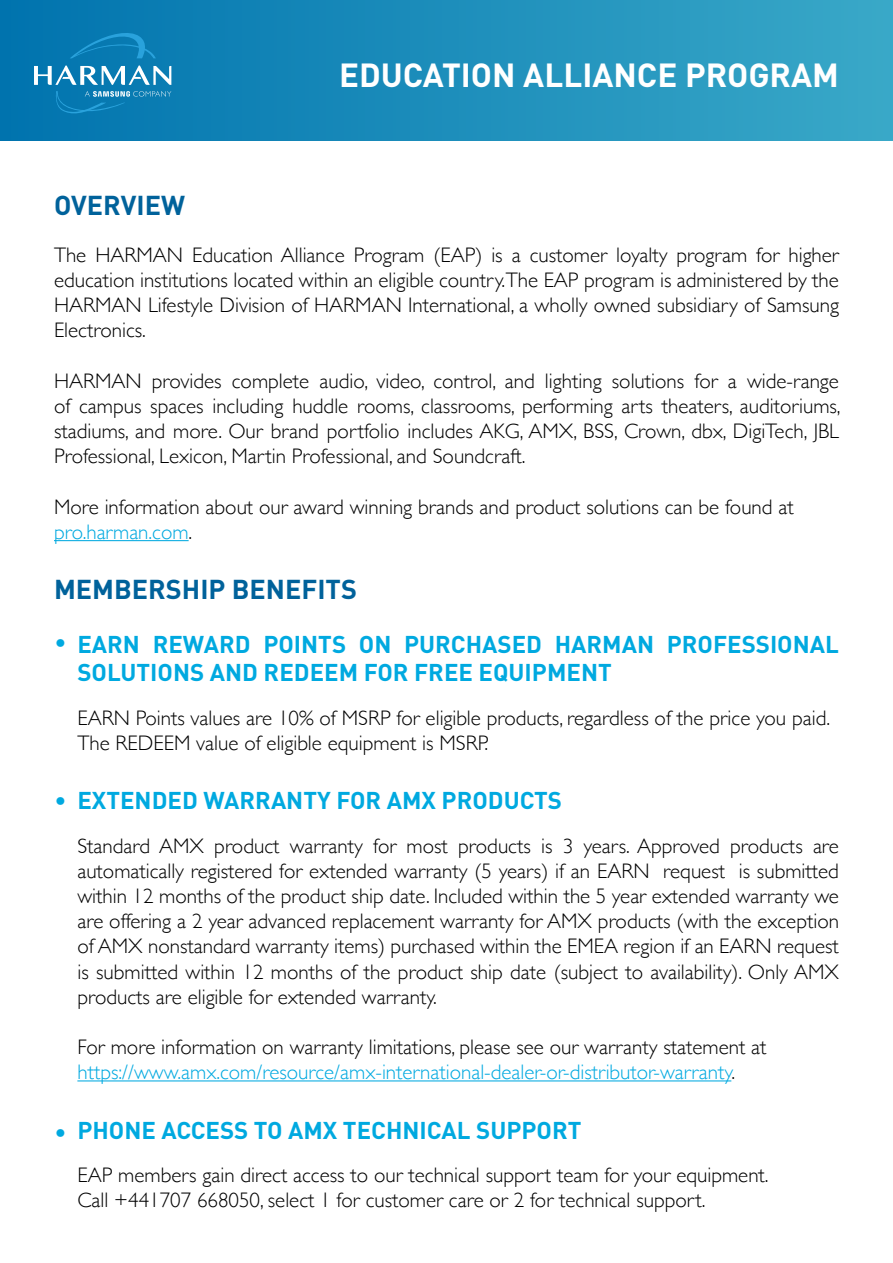
<style>
.page{position:relative;width:893px;height:1263px;background:#fff}
.page>*{position:absolute;margin:0;border:0;box-sizing:border-box;transform-origin:0 0}
.t1{font:700 33px "DIN Pro";color:#fff}
.t2{font:700 27px "DIN Pro";color:#00629b}
.t3{font:700 24px/28.8px "DIN Pro";color:#00a9e0}
.t4{font:24px "DIN Pro";color:#00a9e0}
.t5{font:300 21px/25.2px "Gill Sans";color:#000;text-align:justify}
.t6{font:300 21px/25.2px "Gill Sans";color:#00a9e0}
.s1{color:#00a9e0}
.s2{font-weight:400}
.s3{color:#000}
</style>
<div class="page">
<div style="left:0;top:0;width:893px;height:140px;background:linear-gradient(to right,#0073ae,#3aa9c8)"></div>
<hr style="left:54px;top:540px;width:135px;height:1px;background:#00a9e0">
<hr style="left:77px;top:1080px;width:654px;height:1px;background:#00a9e0">
<svg style="left:70px;top:33px;width:86px;height:25px;background:#0d81b9"></svg>
<svg style="left:34px;top:66px;width:137px;height:19px"></svg>
<svg style="left:54px;top:91px;width:117px;height:22px;background:#1884b8"></svg>
<h1 class="t1" style="left:339px;top:53px;width:501px">EDUCATION ALLIANCE PROGRAM</h1>
<p class="t2" style="left:54px;top:187px;width:133px">OVERVIEW</p>
<p class="t5" style="left:54px;top:241px;width:786px">The HARMAN Education Alliance Program (EAP) is a customer loyalty program for higher education institutions located within an eligible country.The EAP program is administered by the HARMAN Lifestyle Division of HARMAN International, a wholly owned subsidiary of Samsung Electronics.</p>
<p class="t5" style="left:54px;top:367px;width:788px">HARMAN provides complete audio, video, control, and lighting solutions for a wide-range of campus spaces including huddle rooms, classrooms, performing arts theaters, auditoriums, stadiums, and more. Our brand portfolio includes AKG, AMX, BSS, Crown, dbx, DigiTech, JBL Professional, Lexicon, Martin Professional, and Soundcraft.</p>
<p class="t5" style="left:54px;top:493px;width:741px">More information about our award winning brands and product solutions can be found at <span class="s1">pro.harman.com</span>.</p>
<p class="t2" style="left:54px;top:571px;width:304px">MEMBERSHIP BENEFITS</p>
<p class="t3" style="left:77px;top:628px;width:763px;text-indent:-23px"><span class="s2">•</span> EARN REWARD POINTS ON PURCHASED HARMAN PROFESSIONAL<br>SOLUTIONS AND REDEEM FOR FREE EQUIPMENT</p>
<p class="t5" style="left:77px;top:704px;width:754px">EARN Points values are 10% of MSRP for eligible products, regardless of the price you paid.<br>The REDEEM value of eligible equipment is MSRP.</p>
<p class="t3" style="left:54px;top:785px;width:509px"><span class="s2">•</span> EXTENDED WARRANTY FOR AMX PRODUCTS</p>
<p class="t5" style="left:77px;top:832px;width:763px">Standard AMX product warranty for most products is 3 years. Approved products are automatically registered for extended warranty (5 years) if an EARN request is submitted within 12 months of the product ship date. Included within the 5 year extended warranty we are offering a 2 year advanced replacement warranty for AMX products (with the exception of AMX nonstandard warranty items) purchased within the EMEA region if an EARN request is submitted within 12 months of the product ship date (subject to availability). Only AMX products are eligible for extended warranty.</p>
<p class="t6" style="left:77px;top:1034px;width:691px"><span class="s3">For more information on warranty limitations, please see our warranty statement at </span>https://www.amx.com/resource/amx-international-dealer-or-distributor-warranty<span class="s3">.</span></p>
<p class="t3" style="left:77px;top:1115px;width:505px">PHONE ACCESS TO AMX TECHNICAL SUPPORT</p>
<p class="t5" style="left:77px;top:1162px;width:693px">EAP members gain direct access to our technical support team for your equipment.<br>Call +441707 668050, select 1 for customer care or 2 for technical support.</p>
<p class="t4" style="left:54px;top:1116px;width:14px">•</p>
</div>
